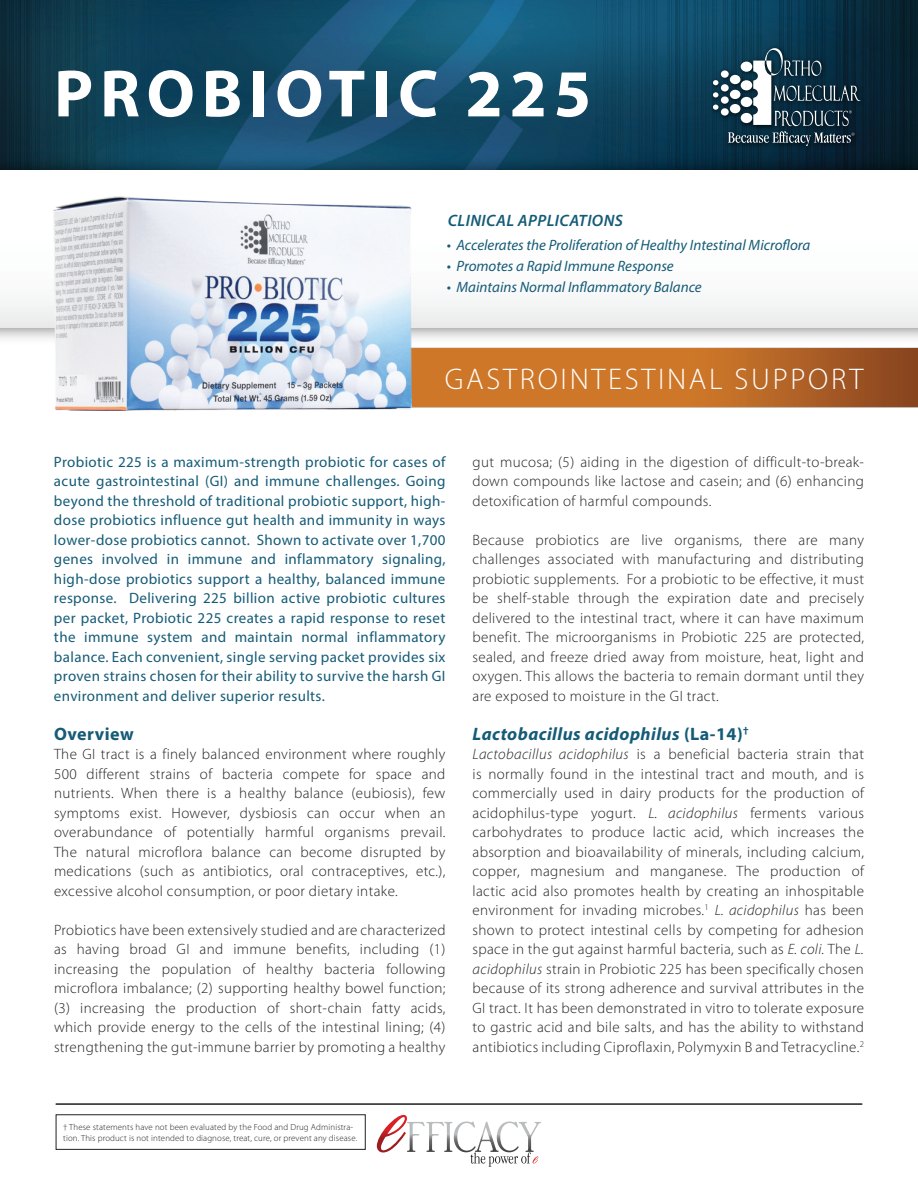
<style>
.page{position:relative;width:918px;height:1188px;background:#fff}
.page>*{position:absolute;margin:0;border:0;box-sizing:border-box;transform-origin:0 0}
.t1{font:700 67.5px "Myriad Pro";letter-spacing:.1em;color:#fff}
.t2{font:300 30px "Myriad Pro";letter-spacing:.09em;color:#fff}
.t3{font:italic 700 18px "Myriad Pro";letter-spacing:.025em;color:#155b77}
.t4{font:700 18px "Myriad Pro";letter-spacing:.025em;color:#155b77}
.t5{font:italic 600 16.5px "Myriad Pro";letter-spacing:.025em;color:#155b77}
.t6{font:300 15px/19.5px "Myriad Pro";letter-spacing:.025em;color:#231f20;text-align:justify}
.t7{font:15px/19.5px "Myriad Pro";letter-spacing:.025em;color:#155b77;text-align:justify}
.t8{font:italic 15px "Myriad Pro";color:#155b77}
.t9{font:300 8.85px/10.6px "Myriad Pro";letter-spacing:.015em;color:#231f20}
.s1{font-style:normal}
.s2{font-style:italic}
</style>
<div class="page">
<img style="left:0;top:0;width:918px;height:148px">
<img style="left:0;top:148px;width:918px;height:191px">
<div style="left:0;top:170px;width:918px;height:158px;background:#fff"></div>
<img style="left:40px;top:311px;width:878px;height:97px">
<img style="left:708px;top:43px;width:160px;height:111px">
<div style="left:721px;top:70px;width:8px;height:8px;background:#fff;border-radius:50%"></div>
<div style="left:721px;top:84px;width:8px;height:8px;background:#fff;border-radius:50%"></div>
<div style="left:721px;top:96px;width:8px;height:8px;background:#fff;border-radius:50%"></div>
<div style="left:721px;top:108px;width:8px;height:8px;background:#fff;border-radius:50%"></div>
<svg style="left:713px;top:80px;width:5px;height:5px"></svg>
<svg style="left:713px;top:92px;width:5px;height:6px"></svg>
<svg style="left:713px;top:105px;width:5px;height:5px"></svg>
<svg style="left:728px;top:48px;width:133px;height:98px;background:#3c5563"></svg>
<svg style="left:377px;top:1115px;width:164px;height:52px"></svg>
<hr style="left:56px;top:1103px;width:806px;height:2px;background:#211e1e">
<div style="left:56px;top:1114px;width:310px;height:36px;border:1px solid #231f20"></div>
<img style="left:53px;top:196px;width:358px;height:215px">
<h1 class="t1" style="left:54px;top:50px;width:539px">PROBIOTIC 225</h1>
<p class="t5" style="left:448px;top:210px;width:177px">CLINICAL APPLICATIONS</p>
<p class="t8" style="left:447px;top:235px;width:365px">• Accelerates the Proliferation of Healthy Intestinal Microflora</p>
<p class="t8" style="left:447px;top:256px;width:228px">• Promotes a Rapid Immune Response</p>
<p class="t8" style="left:447px;top:277px;width:256px">• Maintains Normal Inflammatory Balance</p>
<h2 class="t2" style="left:445px;top:361px;width:420px">GASTROINTESTINAL SUPPORT</h2>
<p class="t7" style="left:54px;top:452px;width:393px">Probiotic 225 is a maximum-strength probiotic for cases of acute gastrointestinal (GI) and immune challenges. Going beyond the threshold of traditional probiotic support, high&shy;dose probiotics influence gut health and immunity in ways lower-dose probiotics cannot. Shown to activate over 1,700 genes involved in immune and inflammatory signaling, high-dose probiotics support a healthy, balanced immune response. Delivering 225 billion active probiotic cultures per packet, Probiotic 225 creates a rapid response to reset the immune system and maintain normal inflammatory balance. Each convenient, single serving packet provides six proven strains chosen for their ability to survive the harsh GI environment and deliver superior results.</p>
<p class="t4" style="left:54px;top:722px;width:81px">Overview</p>
<p class="t6" style="left:54px;top:744px;width:393px">The GI tract is a finely balanced environment where roughly 500 different strains of bacteria compete for space and nutrients. When there is a healthy balance (eubiosis), few symptoms exist. However, dysbiosis can occur when an overabundance of potentially harmful organisms prevail.<br>The natural microflora balance can become disrupted by medications (such as antibiotics, oral contraceptives, etc.), excessive alcohol consumption, or poor dietary intake.</p>
<p class="t6" style="left:54px;top:920px;width:393px">Probiotics have been extensively studied and are characterized as having broad GI and immune benefits, including (1) increasing the population of healthy bacteria following microflora imbalance; (2) supporting healthy bowel function; (3) increasing the production of short-chain fatty acids, which provide energy to the cells of the intestinal lining; (4) strengthening the gut-immune barrier by promoting a healthy</p>
<p class="t6" style="left:472px;top:452px;width:393px">gut mucosa; (5) aiding in the digestion of difficult-to-break&shy;down compounds like lactose and casein; and (6) enhancing detoxification of harmful compounds.</p>
<p class="t6" style="left:472px;top:530px;width:393px">Because probiotics are live organisms, there are many challenges associated with manufacturing and distributing probiotic supplements. For a probiotic to be effective, it must be shelf-stable through the expiration date and precisely delivered to the intestinal tract, where it can have maximum benefit. The microorganisms in Probiotic 225 are protected, sealed, and freeze dried away from moisture, heat, light and oxygen. This allows the bacteria to remain dormant until they are exposed to moisture in the GI tract.</p>
<p class="t3" style="left:472px;top:722px;width:278px">Lactobacillus acidophilus <span class="s1">(La-14)</span><sup>†</sup></p>
<p class="t6" style="left:472px;top:744px;width:393px"><span class="s2">Lactobacillus acidophilus</span> is a beneficial bacteria strain that is normally found in the intestinal tract and mouth, and is commercially used in dairy products for the production of acidophilus-type yogurt. <span class="s2">L. acidophilus</span> ferments various carbohydrates to produce lactic acid, which increases the absorption and bioavailability of minerals, including calcium, copper, magnesium and manganese. The production of lactic acid also promotes health by creating an inhospitable environment for invading microbes.<sup>1</sup> <span class="s2">L. acidophilus</span> has been shown to protect intestinal cells by competing for adhesion space in the gut against harmful bacteria, such as <span class="s2">E. coli.</span> The <span class="s2">L. acidophilus</span> strain in Probiotic 225 has been specifically chosen because of its strong adherence and survival attributes in the GI tract. It has been demonstrated in vitro to tolerate exposure to gastric acid and bile salts, and has the ability to withstand antibiotics including Ciproflaxin, Polymyxin B and Tetracycline.<sup>2</sup></p>
<p class="t9" style="left:63px;top:1122px;width:296px">† These statements have not been evaluated by the Food and Drug Administra&shy;tion. This product is not intended to diagnose, treat, cure, or prevent any disease.</p>
</div>
